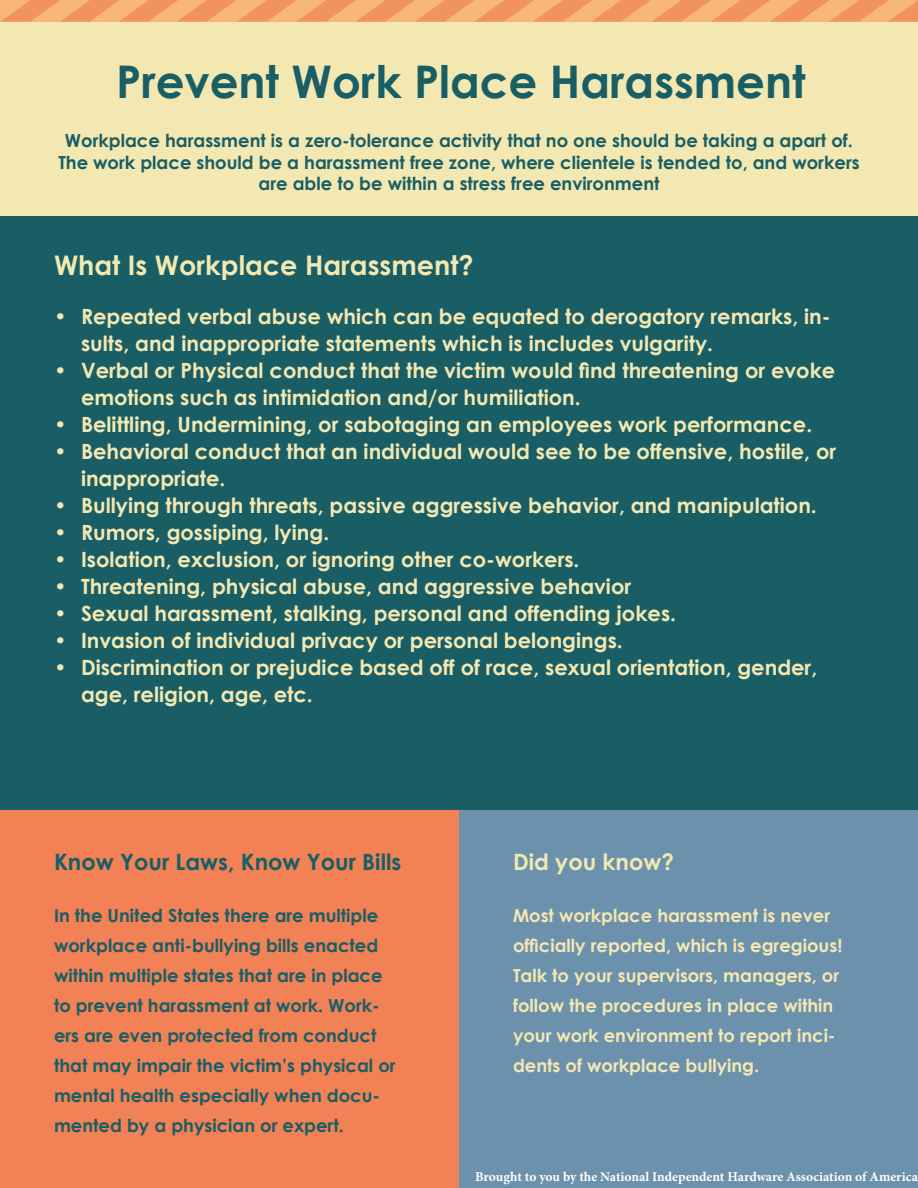
<style>
.page{position:relative;width:918px;height:1188px;background:#fff}
.page>*{position:absolute;margin:0;border:0;box-sizing:border-box;transform-origin:0 0}
.t1{font:700 45px "Century Gothic";color:#195e65}
.t2{font:700 27px "Century Gothic";color:#f3e8b2}
.t3{font:700 22.5px "Century Gothic";color:#195e65}
.t4{font:700 22.5px "Century Gothic";color:#f3e8b2}
.t5{font:700 21px/27px "Century Gothic";color:#f3e8b2}
.t6{font:700 18px/30px "Century Gothic";color:#195e65;text-align:center}
.t7{font:700 18px/30px "Century Gothic";color:#f3e8b2}
.t8{font:700 13.5px "Minion Pro";letter-spacing:-.005em;color:#fff}
</style>
<div class="page">
<div style="left:0;top:0;width:918px;height:216px;background:#f3e8b2"></div>
<div style="left:0;top:216px;width:918px;height:594px;background:#195e65"></div>
<div style="left:0;top:810px;width:461px;height:378px;background:#f28155"></div>
<div style="left:459px;top:810px;width:459px;height:378px;background:#6c91ac"></div>
<svg style="left:1px;top:0;width:917px;height:22px;background:#f4a46b"></svg>
<p class="t1" style="left:116px;top:47px;width:691px">Prevent Work Place Harassment</p>
<p class="t6" style="left:58px;top:129px;width:803px;line-height:21.6px">Workplace harassment is a zero-tolerance activity that no one should be taking a apart of.<br>The work place should be a harassment free zone, where clientele is tended to, and workers are able to be within a stress free environment</p>
<p class="t2" style="left:54px;top:245px;width:421px">What Is Workplace Harassment?</p>
<p class="t5" style="left:81px;top:302px;width:751px;text-indent:-27px">• Repeated verbal abuse which can be equated to derogatory remarks, in&shy;sults, and inappropriate statements which is includes vulgarity.</p>
<p class="t5" style="left:81px;top:356px;width:756px;text-indent:-27px">• Verbal or Physical conduct that the victim would find threatening or evoke emotions such as intimidation and/or humiliation.</p>
<p class="t5" style="left:54px;top:410px;width:760px">• Belittling, Undermining, or sabotaging an employees work performance.</p>
<p class="t5" style="left:81px;top:437px;width:757px;text-indent:-27px">• Behavioral conduct that an individual would see to be offensive, hostile, or inappropriate.</p>
<p class="t5" style="left:54px;top:491px;width:764px">• Bullying through threats, passive aggressive behavior, and manipulation.</p>
<p class="t5" style="left:54px;top:518px;width:277px">• Rumors, gossiping, lying.</p>
<p class="t5" style="left:54px;top:545px;width:527px">• Isolation, exclusion, or ignoring other co-workers.</p>
<p class="t5" style="left:54px;top:572px;width:579px">• Threatening, physical abuse, and aggressive behavior</p>
<p class="t5" style="left:54px;top:599px;width:624px">• Sexual harassment, stalking, personal and offending jokes.</p>
<p class="t5" style="left:54px;top:626px;width:570px">• Invasion of individual privacy or personal belongings.</p>
<p class="t5" style="left:81px;top:653px;width:738px;text-indent:-27px">• Discrimination or prejudice based off of race, sexual orientation, gender, age, religion, age, etc.</p>
<p class="t3" style="left:54px;top:845px;width:349px">Know Your Laws, Know Your Bills</p>
<p class="t6" style="left:54px;top:899px;width:343px;text-align:left">In the United States there are multiple workplace anti-bullying bills enacted within multiple states that are in place to prevent harassment at work. Work&shy;ers are even protected from conduct that may impair the victim’s physical or mental health especially when docu&shy;mented by a physician or expert.</p>
<p class="t4" style="left:513px;top:845px;width:163px">Did you know?</p>
<p class="t7" style="left:513px;top:899px;width:331px">Most workplace harassment is never officially reported, which is egregious!<br>Talk to your supervisors, managers, or follow the procedures in place within your work environment to report inci&shy;dents of workplace bullying.</p>
<p class="t8" style="left:475px;top:1167px;width:444px">Brought to you by the National Independent Hardware Association of America</p>
</div>
